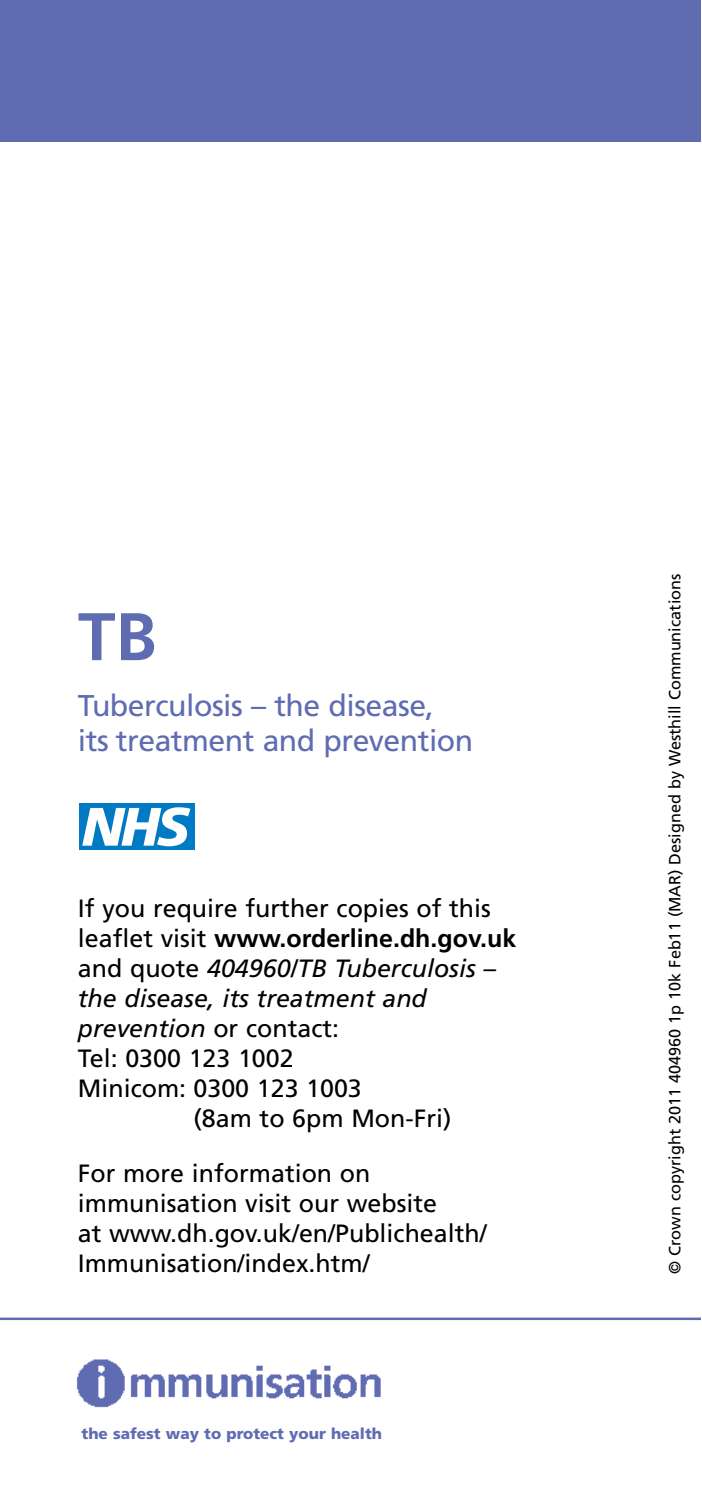
<style>
.page{position:relative;width:702px;height:1489px;background:#fff}
.page>*{position:absolute;margin:0;border:0;box-sizing:border-box;transform-origin:0 0}
.t1{font:700 67.25px "Frutiger";color:#5f6cb2}
.t2{font:30px/35px "Frutiger";letter-spacing:-.015em;color:#5f6cb2}
.t3{font:25px/30px "Frutiger";color:#000}
.t4{font:italic 25px "Frutiger";color:#000}
.t5{font:700 25px "Frutiger";color:#000}
.t6{font:16.25px "Frutiger";color:#000}
.t7{font:900 15.25px "Frutiger";color:#5f6cb2}
.s1{font-weight:400}
.s2{font-style:normal}
</style>
<div class="page">
<div style="left:0;top:1px;width:700px;height:141px;background:#5f6cb2"></div>
<hr style="left:0;top:1317px;width:700px;height:2px;background:#5f6cb2">
<div style="left:79px;top:803px;width:116px;height:47px;background:#007ac2"></div>
<svg style="left:82px;top:807px;width:108px;height:39px"></svg>
<img style="left:76px;top:1359px;width:305px;height:49px">
<h1 class="t1" style="left:78px;top:597px;width:80px">TB</h1>
<p class="t2" style="left:78px;top:688px;width:397px">Tuberculosis – the disease,<br>its treatment and prevention</p>
<p class="t3" style="left:78px;top:893px;width:414px">If you require further copies of this</p>
<p class="t5" style="left:78px;top:923px;width:440px"><span class="s1">leaflet visit</span> www.orderline.dh.gov.uk</p>
<p class="t4" style="left:78px;top:953px;width:419px"><span class="s2">and quote</span> 404960/TB Tuberculosis –</p>
<p class="t4" style="left:78px;top:983px;width:350px">the disease, its treatment and</p>
<p class="t4" style="left:78px;top:1013px;width:263px">prevention <span class="s2">or contact:</span></p>
<p class="t3" style="left:78px;top:1043px;width:217px">Tel: 0300 123 1002</p>
<p class="t3" style="left:78px;top:1073px;width:285px">Minicom: 0300 123 1003</p>
<p class="t3" style="left:193px;top:1103px;width:259px">(8am to 6pm Mon-Fri)</p>
<p class="t3" style="left:78px;top:1157px;width:410px">For more information on immunisation visit our website<br>at www.dh.gov.uk/en/Publichealth/<br>Immunisation/index.htm/</p>
<p class="t7" style="left:82px;top:1424px;width:302px">the safest way to protect your health</p>
<p class="t6" style="left:665px;top:1273px;width:701px;rotate:-90deg">© Crown copyright 2011 404960 1p 10k Feb11 (MAR) Designed by Westhill Communications</p>
</div>
